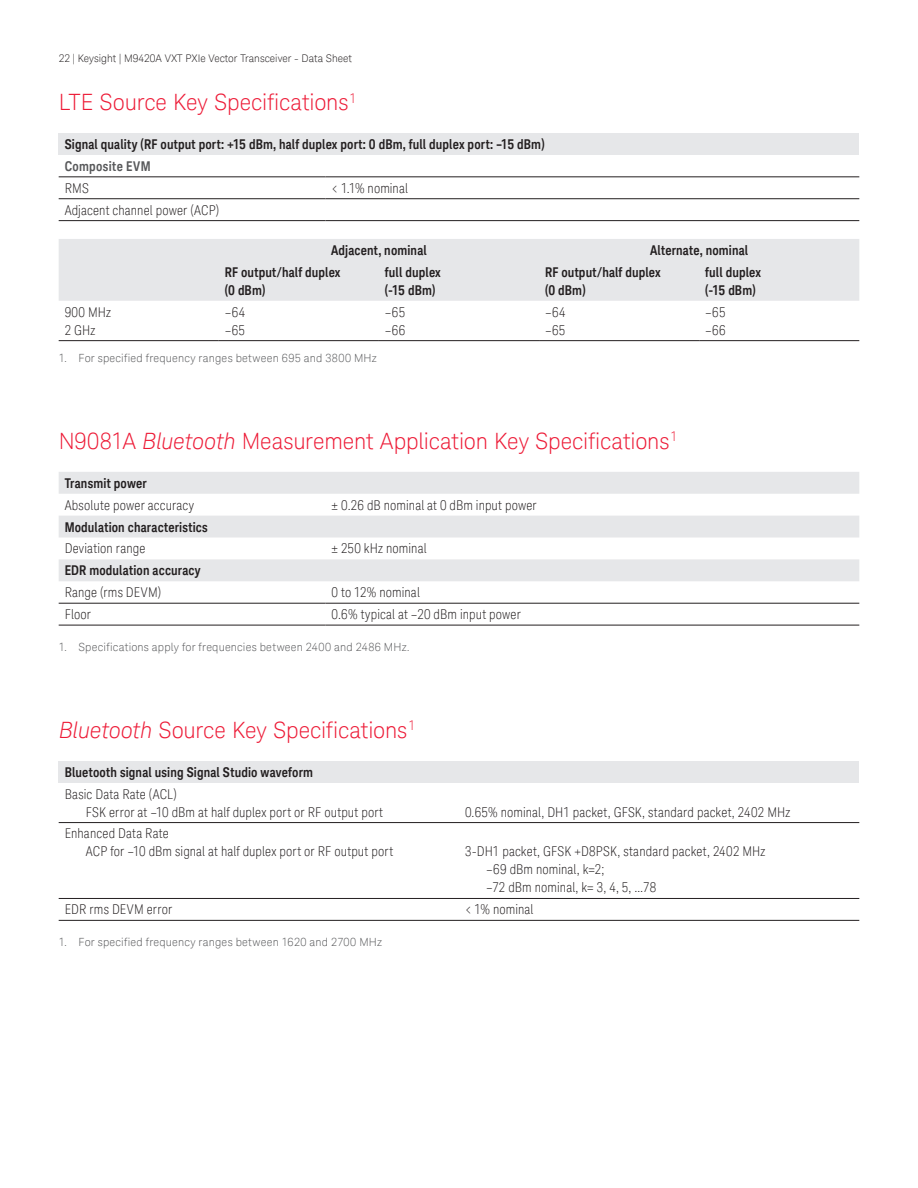
<style>
.page{position:relative;width:918px;height:1188px;background:#fff}
.page>*{position:absolute;margin:0;border:0;box-sizing:border-box;transform-origin:0 0}
.K_Heading_1{font:300 22.5px "Keysight Sans";letter-spacing:-.005em;color:#ed1a36}
.K_Table_Text{font:300 condensed 13.5px "Keysight Sans";letter-spacing:.01em;color:#231f20}
.K_Table_Heading_1{font:700 13.5px "Keysight Sans Condensed";letter-spacing:.01em;color:#231f20}
.K_Table_Heading_2{font:700 13.5px "Keysight Sans Condensed";letter-spacing:.025em;color:#57585a}
.t1{font:300 11.25px "Keysight Sans";letter-spacing:.02em;color:#57585a}
.t2{font:300 10.5px "Keysight Sans";color:#231f20}
.s1{font-style:italic}
</style>
<div class="page">
<svg style="left:59px;top:472px;width:800px;height:109px;fill:#e6e7e9"></svg>
<hr style="left:326px;top:603px;width:533px;height:1px;background:#231f20">
<hr style="left:326px;top:625px;width:533px;height:1px;background:#231f20">
<hr style="left:59px;top:603px;width:267px;height:1px;background:#231f20">
<hr style="left:59px;top:625px;width:267px;height:1px;background:#231f20">
<div style="left:59px;top:761px;width:800px;height:22px;background:#e6e7e9"></div>
<hr style="left:459px;top:920px;width:400px;height:1px;background:#231f20">
<hr style="left:59px;top:920px;width:400px;height:1px;background:#231f20">
<hr style="left:59px;top:822px;width:400px;height:1px;background:#231f20">
<hr style="left:59px;top:898px;width:400px;height:1px;background:#231f20">
<hr style="left:459px;top:822px;width:400px;height:1px;background:#231f20">
<hr style="left:459px;top:898px;width:400px;height:1px;background:#231f20">
<div style="left:59px;top:133px;width:800px;height:22px;background:#e6e7e9"></div>
<hr style="left:59px;top:176px;width:267px;height:1px;background:#231f20">
<hr style="left:326px;top:176px;width:533px;height:1px;background:#231f20">
<hr style="left:59px;top:198px;width:267px;height:1px;background:#231f20">
<hr style="left:326px;top:198px;width:533px;height:1px;background:#231f20">
<hr style="left:59px;top:220px;width:267px;height:1px;background:#231f20">
<hr style="left:326px;top:220px;width:533px;height:1px;background:#231f20">
<div style="left:59px;top:239px;width:800px;height:62px;background:#e6e7e9"></div>
<hr style="left:59px;top:340px;width:160px;height:1px;background:#231f20">
<hr style="left:219px;top:340px;width:160px;height:1px;background:#231f20">
<hr style="left:379px;top:340px;width:160px;height:1px;background:#231f20">
<hr style="left:539px;top:340px;width:160px;height:1px;background:#231f20">
<hr style="left:699px;top:340px;width:160px;height:1px;background:#231f20">
<p class="t2" style="left:59px;top:52px;width:295px">22 | Keysight | M9420A VXT PXIe Vector Transceiver - Data Sheet</p>
<p class="K_Heading_1" style="left:59px;top:89px;width:299px">LTE Source Key Specifications<sup>1</sup></p>
<p class="K_Table_Heading_1" style="left:65px;top:136px;width:481px">Signal quality (RF output port: +15 dBm, half duplex port: 0 dBm, full duplex port: –15 dBm)</p>
<p class="K_Table_Heading_2" style="left:65px;top:158px;width:87px">Composite EVM</p>
<p class="K_Table_Text" style="left:65px;top:180px;width:26px">RMS</p>
<p class="K_Table_Text" style="left:332px;top:180px;width:78px">&lt; 1.1% nominal</p>
<p class="K_Table_Text" style="left:65px;top:202px;width:156px">Adjacent channel power (ACP)</p>
<p class="K_Table_Heading_1" style="left:331px;top:242px;width:97px">Adjacent, nominal</p>
<p class="K_Table_Heading_1" style="left:650px;top:242px;width:100px">Alternate, nominal</p>
<p class="K_Table_Heading_1" style="left:225px;top:264px;width:117px">RF output/half duplex</p>
<p class="K_Table_Heading_1" style="left:225px;top:282px;width:42px">(0 dBm)</p>
<p class="K_Table_Heading_1" style="left:385px;top:264px;width:57px">full duplex</p>
<p class="K_Table_Heading_1" style="left:385px;top:282px;width:52px">(-15 dBm)</p>
<p class="K_Table_Heading_1" style="left:545px;top:264px;width:117px">RF output/half duplex</p>
<p class="K_Table_Heading_1" style="left:545px;top:282px;width:42px">(0 dBm)</p>
<p class="K_Table_Heading_1" style="left:705px;top:264px;width:57px">full duplex</p>
<p class="K_Table_Heading_1" style="left:705px;top:282px;width:52px">(-15 dBm)</p>
<p class="K_Table_Text" style="left:65px;top:304px;width:48px">900 MHz</p>
<p class="K_Table_Text" style="left:65px;top:322px;width:32px">2 GHz</p>
<p class="K_Table_Text" style="left:225px;top:304px;width:22px">–64</p>
<p class="K_Table_Text" style="left:225px;top:322px;width:22px">–65</p>
<p class="t1" style="left:59px;top:351px;width:320px">1. For specified frequency ranges between 695 and 3800 MHz</p>
<p class="K_Table_Text" style="left:385px;top:304px;width:22px">–65</p>
<p class="K_Table_Text" style="left:385px;top:322px;width:22px">–66</p>
<p class="K_Table_Text" style="left:545px;top:304px;width:22px">–64</p>
<p class="K_Table_Text" style="left:545px;top:322px;width:22px">–65</p>
<p class="K_Heading_1" style="left:59px;top:428px;width:620px">N9081A <span class="s1">Bluetooth</span> Measurement Application Key Specifications<sup>1</sup></p>
<p class="K_Table_Heading_1" style="left:65px;top:475px;width:84px">Transmit power</p>
<p class="K_Table_Text" style="left:65px;top:497px;width:131px">Absolute power accuracy</p>
<p class="K_Table_Text" style="left:332px;top:497px;width:207px">± 0.26 dB nominal at 0 dBm input power</p>
<p class="K_Table_Heading_1" style="left:65px;top:519px;width:145px">Modulation characteristics</p>
<p class="K_Table_Text" style="left:65px;top:541px;width:82px">Deviation range</p>
<p class="K_Table_Text" style="left:332px;top:541px;width:96px">± 250 kHz nominal</p>
<p class="K_Table_Heading_1" style="left:65px;top:562px;width:138px">EDR modulation accuracy</p>
<p class="K_Table_Text" style="left:65px;top:584px;width:98px">Range (rms DEVM)</p>
<p class="K_Table_Text" style="left:332px;top:584px;width:90px">0 to 12% nominal</p>
<p class="K_Table_Text" style="left:65px;top:606px;width:28px">Floor</p>
<p class="K_Table_Text" style="left:332px;top:606px;width:191px">0.6% typical at –20 dBm input power</p>
<p class="t1" style="left:59px;top:640px;width:353px">1. Specifications apply for frequencies between 2400 and 2486 MHz.</p>
<p class="K_Table_Text" style="left:705px;top:304px;width:22px">–65</p>
<p class="K_Table_Text" style="left:705px;top:322px;width:22px">–66</p>
<p class="K_Heading_1" style="left:59px;top:717px;width:358px"><span class="s1">Bluetooth</span> Source Key Specifications<sup>1</sup></p>
<p class="K_Table_Heading_1" style="left:65px;top:764px;width:250px">Bluetooth signal using Signal Studio waveform</p>
<p class="K_Table_Text" style="left:65px;top:786px;width:114px">Basic Data Rate (ACL)</p>
<p class="K_Table_Text" style="left:86px;top:804px;width:299px">FSK error at –10 dBm at half duplex port or RF output port</p>
<p class="K_Table_Text" style="left:465px;top:804px;width:327px">0.65% nominal, DH1 packet, GFSK, standard packet, 2402 MHz</p>
<p class="K_Table_Text" style="left:65px;top:826px;width:106px">Enhanced Data Rate</p>
<p class="K_Table_Text" style="left:86px;top:844px;width:309px">ACP for –10 dBm signal at half duplex port or RF output port</p>
<p class="K_Table_Text" style="left:465px;top:844px;width:302px">3-DH1 packet, GFSK +D8PSK, standard packet, 2402 MHz</p>
<p class="K_Table_Text" style="left:486px;top:862px;width:120px">–69 dBm nominal, k=2;</p>
<p class="K_Table_Text" style="left:486px;top:880px;width:171px">–72 dBm nominal, k= 3, 4, 5, …78</p>
<p class="K_Table_Text" style="left:65px;top:902px;width:109px">EDR rms DEVM error</p>
<p class="K_Table_Text" style="left:465px;top:902px;width:70px">&lt; 1% nominal</p>
<p class="t1" style="left:59px;top:936px;width:325px">1. For specified frequency ranges between 1620 and 2700 MHz</p>
</div>
